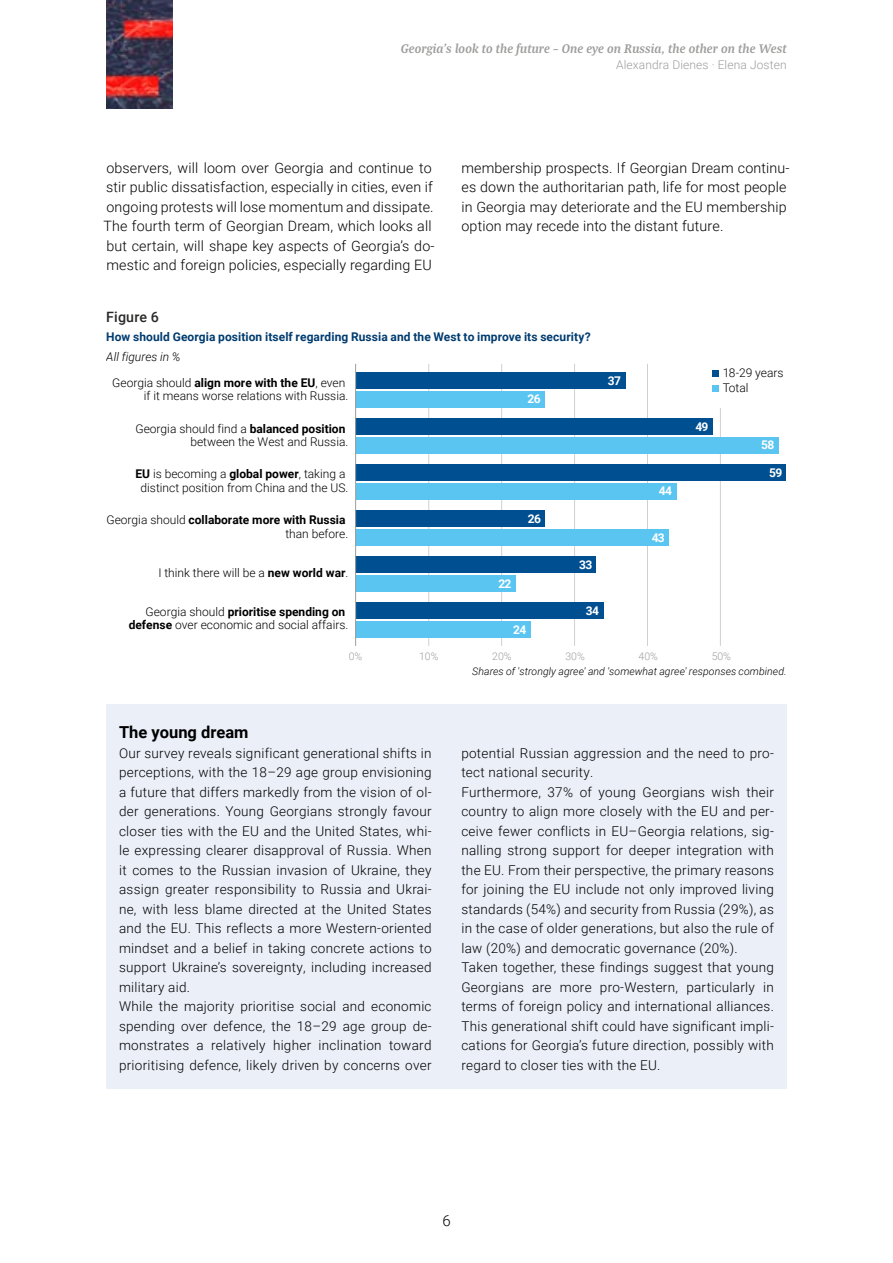
<style>
.page{position:relative;width:893px;height:1263px;background:#fff}
.page>*{position:absolute;margin:0;border:0;box-sizing:border-box;transform-origin:0 0}
.t1{font:700 16.5px "Roboto";color:#000}
.t2{font:300 15px "Roboto";color:#000}
._05_Body_text{font:300 14.25px/19.5px "Roboto";letter-spacing:.01em;color:#000}
.Figure{font:500 14.25px "Roboto";letter-spacing:.01em;color:#282827}
.t3{font:300 13.5px/19.5px "Roboto";letter-spacing:.02em;color:#000;text-align:justify}
.t4{font:italic 700 13.5px "Bagatela";letter-spacing:.01em;color:#9d9d9c}
.t5{font:300 12px/13.5px "Roboto";color:#000;text-align:right}
.t6{font:700 12px/20.1px "Roboto";letter-spacing:.005em;color:#003c70}
.t7{font:700 12px/13.5px "Roboto";color:#000;text-align:right}
.t8{font:300 12px "Roboto";letter-spacing:.01em;color:#9d9d9c}
.t9{font:700 12px "Roboto";letter-spacing:-.055em;color:#fff}
.t10{font:italic 300 10.5px "Roboto";letter-spacing:.005em;color:#000}
.t11{font:300 10.5px "Roboto";color:#9d9d9c}
.s1{font-weight:300;font-style:italic;color:#000}
.s2{font-weight:700}
.s3{font-weight:300}
</style>
<div class="page">
<img style="left:106px;top:0;width:67px;height:109px">
<div style="left:106px;top:705px;width:681px;height:384px;background:#ebeff8"></div>
<hr style="left:428px;top:364px;width:1px;height:282px;background:#d0d0d0">
<hr style="left:501px;top:364px;width:1px;height:282px;background:#d0d0d0">
<hr style="left:574px;top:364px;width:1px;height:282px;background:#d0d0d0">
<hr style="left:647px;top:364px;width:1px;height:282px;background:#d0d0d0">
<hr style="left:720px;top:408px;width:1px;height:238px;background:#d0d0d0">
<div style="left:356px;top:391px;width:189px;height:16px;background:#5bc5f2"></div>
<div style="left:356px;top:437px;width:423px;height:16px;background:#5bc5f2"></div>
<div style="left:356px;top:483px;width:320px;height:16px;background:#5bc5f2"></div>
<div style="left:356px;top:529px;width:313px;height:16px;background:#5bc5f2"></div>
<div style="left:356px;top:575px;width:160px;height:16px;background:#5bc5f2"></div>
<div style="left:356px;top:621px;width:175px;height:16px;background:#5bc5f2"></div>
<div style="left:356px;top:373px;width:269px;height:16px;background:#004f91"></div>
<div style="left:356px;top:419px;width:357px;height:16px;background:#004f91"></div>
<div style="left:356px;top:464px;width:430px;height:17px;background:#004f91"></div>
<div style="left:356px;top:510px;width:189px;height:17px;background:#004f91"></div>
<div style="left:356px;top:556px;width:240px;height:17px;background:#004f91"></div>
<div style="left:356px;top:602px;width:248px;height:17px;background:#004f91"></div>
<hr style="left:355px;top:364px;width:1px;height:282px;background:#9d9d9c">
<div style="left:712px;top:370px;width:7px;height:7px;background:#004f91"></div>
<div style="left:712px;top:386px;width:7px;height:6px;background:#5bc5f2"></div>
<p class="t4" style="left:401px;top:39px;width:387px">Georgia’s look to the future – One eye on Russia, the other on the West</p>
<p class="t8" style="left:616px;top:56px;width:172px">Alexandra Dienes · Elena Josten</p>
<p class="_05_Body_text" style="left:104px;top:157px;width:332px">observers, will loom over Georgia and continue to stir public dissatisfaction, especially in cities, even if ongoing protests will lose momentum and dissipate.<br>The fourth term of Georgian Dream, which looks all but certain, will shape key aspects of Georgia’s do&shy;mestic and foreign policies, especially regarding EU</p>
<p class="_05_Body_text" style="left:461px;top:157px;width:330px">membership prospects. If Georgian Dream continu&shy;es down the authoritarian path, life for most people in Georgia may deteriorate and the EU membership option may recede into the distant future.</p>
<p class="Figure" style="left:106px;top:307px;width:54px">Figure 6</p>
<p class="t6" style="left:106px;top:326px;width:486px">How should Georgia position itself regarding Russia and the West to improve its security?<br><span class="s1">All figures in %</span></p>
<p class="t5" style="left:112px;top:375px;width:237px">Georgia should <span class="s2">align more with the EU</span>, even if it means worse relations with Russia.</p>
<p class="t5" style="left:135px;top:421px;width:214px">Georgia should find a <span class="s2">balanced position </span>between the West and Russia.</p>
<p class="t5" style="left:135px;top:467px;width:214px;text-align:center"><span class="s2">EU</span> is becoming a <span class="s2">global power</span>, taking a distinct position from China and the US.</p>
<p class="t7" style="left:106px;top:513px;width:243px"><span class="s3">Georgia should</span> collaborate more with Russia <span class="s3">than before.</span></p>
<p class="t5" style="left:158px;top:565px;width:191px">I think there will be a <span class="s2">new world war</span>.</p>
<p class="t5" style="left:129px;top:604px;width:221px">Georgia should <span class="s2">prioritise spending on defense</span> over economic and social affairs.</p>
<p class="t9" style="left:527px;top:390px;width:15px">26</p>
<p class="t9" style="left:528px;top:510px;width:15px">26</p>
<p class="t9" style="left:498px;top:575px;width:15px">22</p>
<p class="t9" style="left:513px;top:621px;width:15px">24</p>
<p class="t9" style="left:579px;top:556px;width:15px">33</p>
<p class="t9" style="left:586px;top:602px;width:15px">34</p>
<p class="t9" style="left:608px;top:372px;width:15px">37</p>
<p class="t9" style="left:659px;top:483px;width:15px">44</p>
<p class="t9" style="left:652px;top:529px;width:15px">43</p>
<p class="t9" style="left:695px;top:418px;width:15px">49</p>
<p class="t5" style="left:723px;top:364px;width:62px;line-height:15.5px;text-align:left">18-29 years<br>Total</p>
<p class="t9" style="left:761px;top:436px;width:15px">58</p>
<p class="t9" style="left:769px;top:464px;width:15px">59</p>
<p class="t11" style="left:349px;top:649px;width:15px">0%</p>
<p class="t11" style="left:419px;top:649px;width:21px">10%</p>
<p class="t11" style="left:492px;top:649px;width:21px">20%</p>
<p class="t11" style="left:565px;top:649px;width:21px">30%</p>
<p class="t11" style="left:638px;top:649px;width:21px">40%</p>
<p class="t11" style="left:712px;top:649px;width:21px">50%</p>
<p class="t1" style="left:119px;top:721px;width:131px">The young dream</p>
<p class="t3" style="left:119px;top:743px;width:314px">Our survey reveals significant generational shifts in perceptions, with the 18–29 age group envisioning a future that differs markedly from the vision of ol&shy;der generations. Young Georgians strongly favour closer ties with the EU and the United States, whi&shy;le expressing clearer disapproval of Russia. When it comes to the Russian invasion of Ukraine, they assign greater responsibility to Russia and Ukrai&shy;ne, with less blame directed at the United States and the EU. This reflects a more Western-oriented mindset and a belief in taking concrete actions to support Ukraine’s sovereignty, including increased military aid.</p>
<p class="t3" style="left:119px;top:996px;width:314px">While the majority prioritise social and economic spending over defence, the 18–29 age group de&shy;monstrates a relatively higher inclination toward prioritising defence, likely driven by concerns over</p>
<p class="t10" style="left:472px;top:664px;width:316px">Shares of 'strongly agree' and 'somewhat agree' responses combined.</p>
<p class="t3" style="left:461px;top:743px;width:314px">potential Russian aggression and the need to pro&shy;tect national security.</p>
<p class="t3" style="left:461px;top:782px;width:314px">Furthermore, 37% of young Georgians wish their country to align more closely with the EU and per&shy;ceive fewer conflicts in EU–Georgia relations, sig&shy;nalling strong support for deeper integration with the EU. From their perspective, the primary reasons for joining the EU include not only improved living standards (54%) and security from Russia (29%), as in the case of older generations, but also the rule of law (20%) and democratic governance (20%).</p>
<p class="t3" style="left:461px;top:957px;width:314px">Taken together, these findings suggest that young Georgians are more pro-Western, particularly in terms of foreign policy and international alliances.<br>This generational shift could have significant impli&shy;cations for Georgia’s future direction, possibly with regard to closer ties with the EU.</p>
<p class="t2" style="left:442px;top:1210px;width:10px">6</p>
</div>
